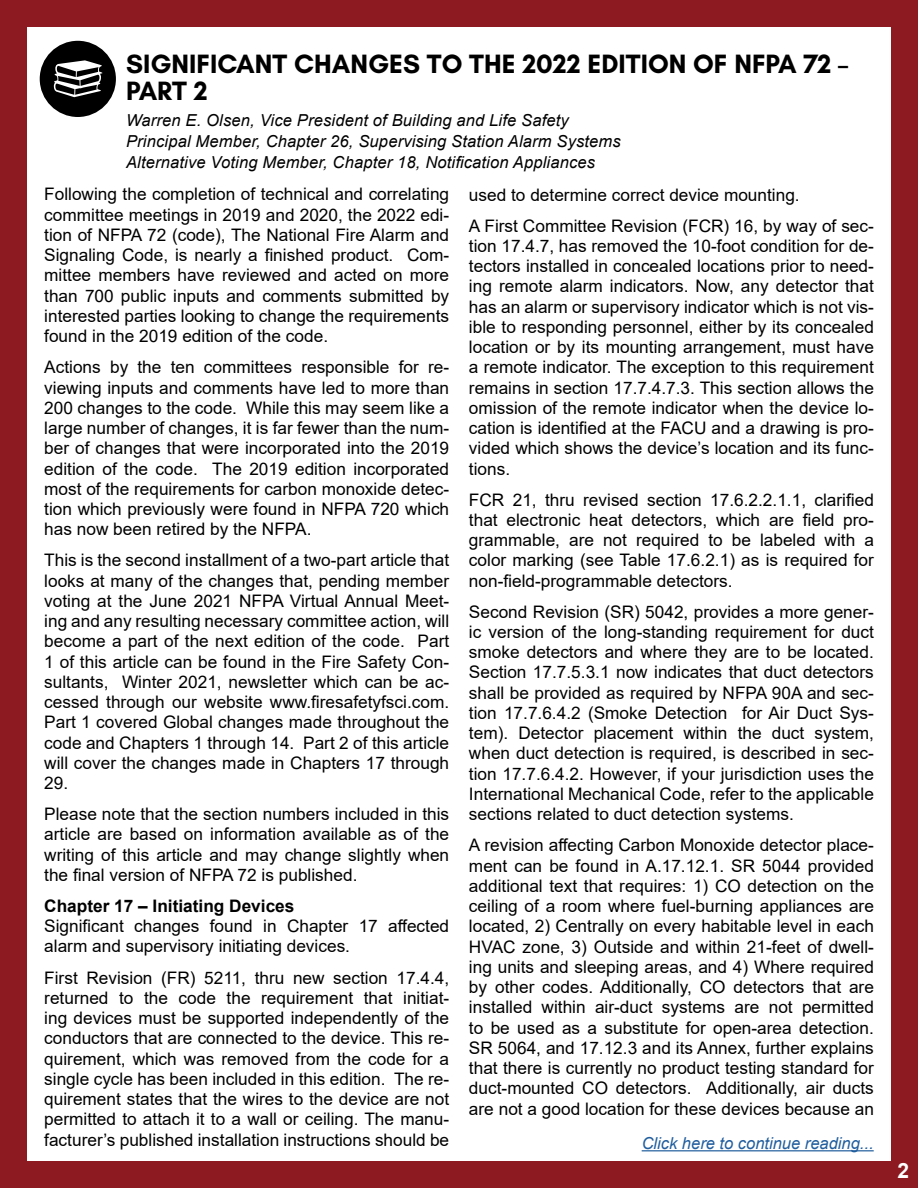
<style>
.page{position:relative;width:918px;height:1188px;background:#8c1a20}
.page>*{position:absolute;margin:0;border:0;box-sizing:border-box;transform-origin:0 0}
.t1{font:700 27px "Glacial Indifference";color:#000}
.t2{font:700 21px "Arial";color:#fff}
.t3{font:17.25px/20.2px "Arial";color:#000;text-align:justify}
.t4{font:700 17.25px "Arial";color:#000}
.t5{font:italic 16.5px/21px "Arial";letter-spacing:.01em;color:#000}
.t6{font:italic 16.5px "Arial";color:#215e9e}
</style>
<div class="page">
<div style="left:27px;top:27px;width:864px;height:1133px;background:#fff"></div>
<hr style="left:642px;top:1150px;width:232px;height:1px;background:#215e9e">
<div style="left:40px;top:41px;width:76px;height:76px;background:#000;border-radius:50%"></div>
<svg style="left:53px;top:60px;width:50px;height:37px"></svg>
<h1 class="t1" style="left:126px;top:47px;width:31px">SIGNI</h1>
<h1 class="t1" style="left:197px;top:47px;width:30px">FICANT</h1>
<h1 class="t1" style="left:294px;top:47px;width:39px">CHANGES</h1>
<h1 class="t1" style="left:427px;top:47px;width:59px">TO THE</h1>
<h1 class="t1" style="left:522px;top:47px;width:80px">2022 EDITION</h1>
<h1 class="t1" style="left:693px;top:47px;width:157px">OF NFPA 72 –</h1>
<h1 class="t1" style="left:126px;top:74px;width:30px">PART</h1>
<h1 class="t1" style="left:194px;top:74px;width:15px">2</h1>
<p class="t5" style="left:126px;top:110px;width:496px">Warren E. Olsen, Vice President of Building and Life Safety<br>Principal Member, Chapter 26, Supervising Station Alarm Systems<br>Alternative Voting Member, Chapter 18, Notification Appliances</p>
<p class="t3" style="left:44px;top:184px;width:406px">Following the completion of technical and correlating committee meetings in 2019 and 2020, the 2022 edi&shy;tion of NFPA 72 (code), The National Fire Alarm and Signaling Code, is nearly a finished product. Com&shy;mittee members have reviewed and acted on more than 700 public inputs and comments submitted by interested parties looking to change the requirements found in the 2019 edition of the code.</p>
<p class="t3" style="left:44px;top:357px;width:406px">Actions by the ten committees responsible for re&shy;viewing inputs and comments have led to more than 200 changes to the code. While this may seem like a large number of changes, it is far fewer than the num&shy;ber of changes that were incorporated into the 2019 edition of the code. The 2019 edition incorporated most of the requirements for carbon monoxide detec&shy;tion which previously were found in NFPA 720 which has now been retired by the NFPA.</p>
<p class="t3" style="left:44px;top:550px;width:406px">This is the second installment of a two-part article that looks at many of the changes that, pending member voting at the June 2021 NFPA Virtual Annual Meet&shy;ing and any resulting necessary committee action, will become a part of the next edition of the code. Part 1 of this article can be found in the Fire Safety Con&shy;sultants, Winter 2021, newsletter which can be ac&shy;cessed through our website www.firesafetyfsci.com.<br>Part 1 covered Global changes made throughout the code and Chapters 1 through 14. Part 2 of this article will cover the changes made in Chapters 17 through 29.</p>
<p class="t3" style="left:44px;top:804px;width:406px">Please note that the section numbers included in this article are based on information available as of the writing of this article and may change slightly when the final version of NFPA 72 is published.</p>
<p class="t4" style="left:44px;top:894px;width:252px">Chapter 17 – Initiating Devices</p>
<p class="t3" style="left:44px;top:916px;width:406px">Significant changes found in Chapter 17 affected alarm and supervisory initiating devices.</p>
<p class="t3" style="left:44px;top:967px;width:406px">First Revision (FR) 5211, thru new section 17.4.4, returned to the code the requirement that initiat&shy;ing devices must be supported independently of the conductors that are connected to the device. This re&shy;quirement, which was removed from the code for a single cycle has been included in this edition. The re&shy;quirement states that the wires to the device are not permitted to attach it to a wall or ceiling. The manu&shy;facturer’s published installation instructions should be</p>
<p class="t3" style="left:469px;top:179px;width:406px;line-height:31px">used to determine correct device mounting.<br>A First Committee Revision (FCR) 16, by way of sec-</p>
<p class="t3" style="left:469px;top:236px;width:406px">tion 17.4.7, has removed the 10-foot condition for de&shy;tectors installed in concealed locations prior to need&shy;ing remote alarm indicators. Now, any detector that has an alarm or supervisory indicator which is not vis&shy;ible to responding personnel, either by its concealed location or by its mounting arrangement, must have a remote indicator. The exception to this requirement remains in section 17.7.4.7.3. This section allows the omission of the remote indicator when the device lo&shy;cation is identified at the FACU and a drawing is pro&shy;vided which shows the device’s location and its func&shy;tions.</p>
<p class="t3" style="left:469px;top:489px;width:406px">FCR 21, thru revised section 17.6.2.2.1.1, clarified that electronic heat detectors, which are field pro&shy;grammable, are not required to be labeled with a color marking (see Table 17.6.2.1) as is required for non-field-programmable detectors.</p>
<p class="t3" style="left:469px;top:601px;width:406px">Second Revision (SR) 5042, provides a more gener&shy;ic version of the long-standing requirement for duct smoke detectors and where they are to be located.<br>Section 17.7.5.3.1 now indicates that duct detectors shall be provided as required by NFPA 90A and sec&shy;tion 17.7.6.4.2 (Smoke Detection for Air Duct Sys&shy;tem). Detector placement within the duct system, when duct detection is required, is described in sec&shy;tion 17.7.6.4.2. However, if your jurisdiction uses the International Mechanical Code, refer to the applicable sections related to duct detection systems.</p>
<p class="t3" style="left:469px;top:835px;width:406px">A revision affecting Carbon Monoxide detector place&shy;ment can be found in A.17.12.1. SR 5044 provided additional text that requires: 1) CO detection on the ceiling of a room where fuel-burning appliances are located, 2) Centrally on every habitable level in each HVAC zone, 3) Outside and within 21-feet of dwell&shy;ing units and sleeping areas, and 4) Where required by other codes. Additionally, CO detectors that are installed within air-duct systems are not permitted to be used as a substitute for open-area detection.<br>SR 5064, and 17.12.3 and its Annex, further explains that there is currently no product testing standard for duct-mounted CO detectors. Additionally, air ducts are not a good location for these devices because an</p>
<p class="t6" style="left:642px;top:1133px;width:234px">Click here to continue reading...</p>
<p class="t2" style="left:897px;top:1156px;width:13px">2</p>
</div>
